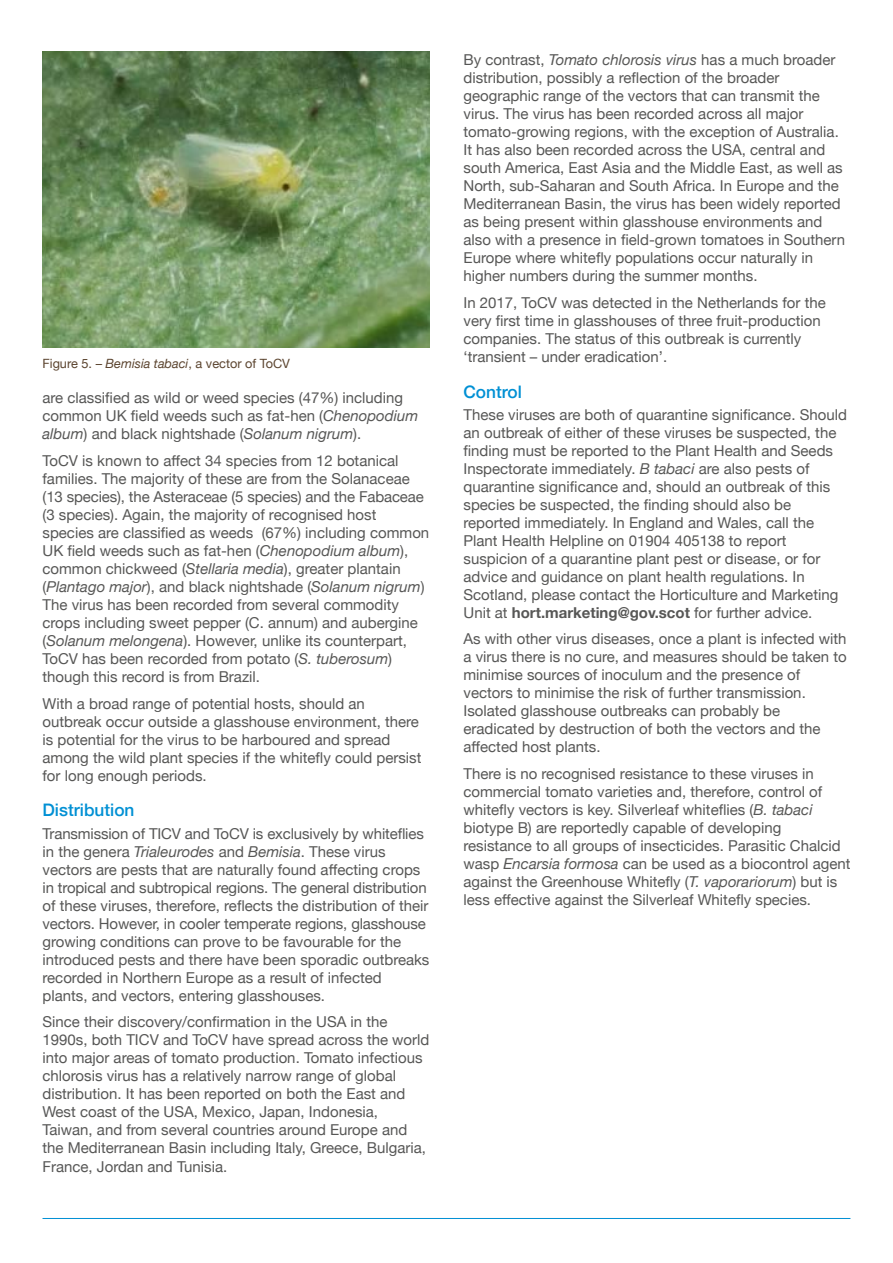
<style>
.page{position:relative;width:893px;height:1263px;background:#fff}
.page>*{position:absolute;margin:0;border:0;box-sizing:border-box;transform-origin:0 0}
.BLUE_SUB_HEADING_1{font:500 17.25px "Helvetica Neue";color:#0090d4}
.MAIN_BODY{font:15px/18px "Helvetica Neue";color:#575756}
.MAIN_CAPTION{font:12.75px "Helvetica Neue";color:#5c4530}
.s1{font-style:italic}
.s2{font-weight:700}
</style>
<div class="page">
<hr style="left:43px;top:1218px;width:807px;height:1px;background:#0090d4">
<img style="left:43px;top:51px;width:386px;height:296px">
<p class="MAIN_CAPTION" style="left:43px;top:354px;width:249px">Figure 5. – <span class="s1">Bemisia tabaci</span>, a vector of ToCV</p>
<p class="MAIN_BODY" style="left:43px;top:390px;width:377px">are classified as wild or weed species (47%) including common UK field weeds such as fat-hen (<span class="s1">Chenopodium album</span>) and black nightshade (<span class="s1">Solanum nigrum</span>).</p>
<p class="MAIN_BODY" style="left:43px;top:452px;width:388px">ToCV is known to affect 34 species from 12 botanical families. The majority of these are from the Solanaceae (13 species), the Asteraceae (5 species) and the Fabaceae (3 species). Again, the majority of recognised host species are classified as weeds (67%) including common UK field weeds such as fat-hen (<span class="s1">Chenopodium album</span>), common chickweed (<span class="s1">Stellaria media</span>), greater plantain (<span class="s1">Plantago major</span>), and black nightshade (<span class="s1">Solanum nigrum</span>)<br>The virus has been recorded from several commodity crops including sweet pepper (C. annum) and aubergine (<span class="s1">Solanum melongena</span>). However, unlike its counterpart, ToCV has been recorded from potato (<span class="s1">S. tuberosum</span>) though this record is from Brazil.</p>
<p class="MAIN_BODY" style="left:43px;top:695px;width:380px">With a broad range of potential hosts, should an outbreak occur outside a glasshouse environment, there is potential for the virus to be harboured and spread among the wild plant species if the whitefly could persist for long enough periods.</p>
<p class="BLUE_SUB_HEADING_1" style="left:43px;top:796px;width:94px">Distribution</p>
<p class="MAIN_BODY" style="left:43px;top:825px;width:388px">Transmission of TICV and ToCV is exclusively by whiteflies in the genera <span class="s1">Trialeurodes</span> and <span class="s1">Bemisia</span>. These virus vectors are pests that are naturally found affecting crops in tropical and subtropical regions. The general distribution of these viruses, therefore, reflects the distribution of their vectors. However, in cooler temperate regions, glasshouse growing conditions can prove to be favourable for the introduced pests and there have been sporadic outbreaks recorded in Northern Europe as a result of infected plants, and vectors, entering glasshouses.</p>
<p class="MAIN_BODY" style="left:43px;top:1013px;width:388px">Since their discovery/confirmation in the USA in the 1990s, both TICV and ToCV have spread across the world into major areas of tomato production. Tomato infectious chlorosis virus has a relatively narrow range of global distribution. It has been reported on both the East and West coast of the USA, Mexico, Japan, Indonesia, Taiwan, and from several countries around Europe and the Mediterranean Basin including Italy, Greece, Bulgaria, France, Jordan and Tunisia.</p>
<p class="MAIN_BODY" style="left:463px;top:52px;width:383px">By contrast, <span class="s1">Tomato chlorosis virus</span> has a much broader distribution, possibly a reflection of the broader geographic range of the vectors that can transmit the virus. The virus has been recorded across all major tomato-growing regions, with the exception of Australia.<br>It has also been recorded across the USA, central and south America, East Asia and the Middle East, as well as North, sub-Saharan and South Africa. In Europe and the Mediterranean Basin, the virus has been widely reported as being present within glasshouse environments and also with a presence in field-grown tomatoes in Southern Europe where whitefly populations occur naturally in higher numbers during the summer months.</p>
<p class="MAIN_BODY" style="left:463px;top:294px;width:364px">In 2017, ToCV was detected in the Netherlands for the very first time in glasshouses of three fruit-production companies. The status of this outbreak is currently ‘transient – under eradication’.</p>
<p class="BLUE_SUB_HEADING_1" style="left:463px;top:378px;width:60px">Control</p>
<p class="MAIN_BODY" style="left:463px;top:406px;width:385px">These viruses are both of quarantine significance. Should an outbreak of either of these viruses be suspected, the finding must be reported to the Plant Health and Seeds Inspectorate immediately. <span class="s1">B tabaci</span> are also pests of quarantine significance and, should an outbreak of this species be suspected, the finding should also be reported immediately. In England and Wales, call the Plant Health Helpline on 01904 405138 to report suspicion of a quarantine plant pest or disease, or for advice and guidance on plant health regulations. In Scotland, please contact the Horticulture and Marketing Unit at <span class="s2">hort.marketing@gov.scot</span> for further advice.</p>
<p class="MAIN_BODY" style="left:463px;top:631px;width:385px">As with other virus diseases, once a plant is infected with a virus there is no cure, and measures should be taken to minimise sources of inoculum and the presence of vectors to minimise the risk of further transmission.<br>Isolated glasshouse outbreaks can probably be eradicated by destruction of both the vectors and the affected host plants.</p>
<p class="MAIN_BODY" style="left:463px;top:765px;width:388px">There is no recognised resistance to these viruses in commercial tomato varieties and, therefore, control of whitefly vectors is key. Silverleaf whiteflies (<span class="s1">B. tabaci </span>biotype B) are reportedly capable of developing resistance to all groups of insecticides. Parasitic Chalcid wasp <span class="s1">Encarsia formosa</span> can be used as a biocontrol agent against the Greenhouse Whitefly (<span class="s1">T. vaporariorum</span>) but is less effective against the Silverleaf Whitefly species.</p>
</div>
